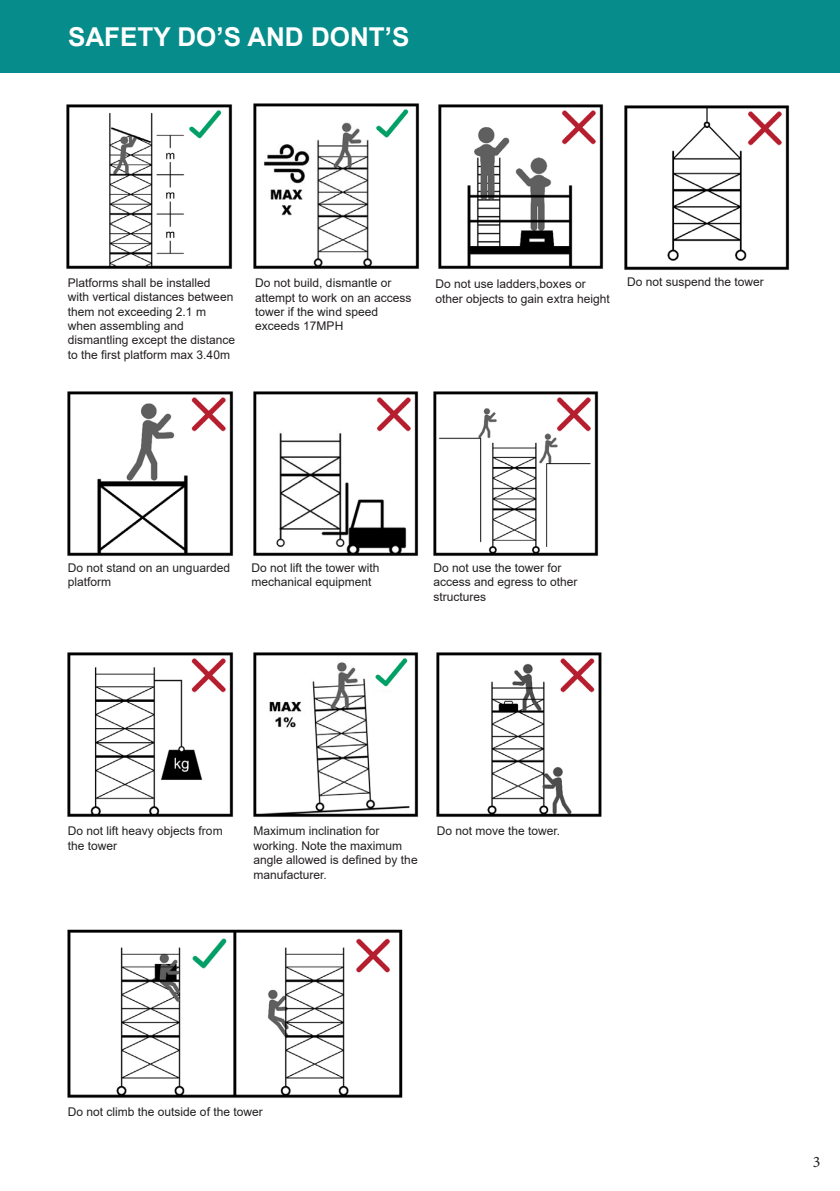
<style>
.page{position:relative;width:840px;height:1191px;background:#fff}
.page>*{position:absolute;margin:0;border:0;box-sizing:border-box;transform-origin:0 0}
.t1{font:700 26px "Arial";color:#fff}
.t2{font:16px "Minion Pro";color:#231f20}
.t3{font:12px/14.4px "Arial";color:#231f20}
</style>
<div class="page">
<img style="left:67px;top:929px;width:336px;height:169px">
<img style="left:67px;top:652px;width:167px;height:165px">
<img style="left:253px;top:391px;width:166px;height:165px">
<img style="left:436px;top:652px;width:164px;height:165px">
<img style="left:67px;top:391px;width:167px;height:165px">
<img style="left:624px;top:105px;width:166px;height:165px">
<img style="left:438px;top:104px;width:166px;height:165px">
<img style="left:433px;top:391px;width:166px;height:165px">
<img style="left:66px;top:104px;width:167px;height:165px">
<img style="left:253px;top:652px;width:166px;height:165px">
<img style="left:253px;top:103px;width:167px;height:166px">
<div style="left:0;top:0;width:839px;height:73px;background:#058c8b"></div>
<p class="t1" style="left:68px;top:19px;width:342px">SAFETY DO’S AND DONT’S</p>
<p class="t3" style="left:68px;top:275px;width:167px">Platforms shall be installed with vertical distances between them not exceeding 2.1 m when assembling and</p>
<p class="t3" style="left:68px;top:333px;width:169px">dismantling except the distance to the first platform max 3.40m</p>
<p class="t3" style="left:255px;top:276px;width:158px">Do not build, dismantle or attempt to work on an access tower if the wind speed</p>
<p class="t3" style="left:255px;top:319px;width:90px">exceeds 17MPH</p>
<p class="t3" style="left:435px;top:277px;width:176px">Do not use ladders,boxes or other objects to gain extra height</p>
<p class="t3" style="left:626px;top:274px;width:138px">Do not suspend the tower</p>
<p class="t3" style="left:68px;top:560px;width:164px">Do not stand on an unguarded platform</p>
<p class="t3" style="left:251px;top:560px;width:130px">Do not lift the tower with</p>
<p class="t3" style="left:251px;top:574px;width:122px">mechanical equipment</p>
<p class="t3" style="left:433px;top:560px;width:146px">Do not use the tower for access and egress to other structures</p>
<p class="t3" style="left:68px;top:824px;width:156px">Do not lift heavy objects from the tower</p>
<p class="t3" style="left:436px;top:824px;width:125px">Do not move the tower.</p>
<p class="t3" style="left:253px;top:824px;width:166px">Maximum inclination for working. Note the maximum angle allowed is defined by the manufacturer.</p>
<p class="t3" style="left:68px;top:1104px;width:196px">Do not climb the outside of the tower</p>
<p class="t2" style="left:812px;top:1151px;width:9px">3</p>
</div>
